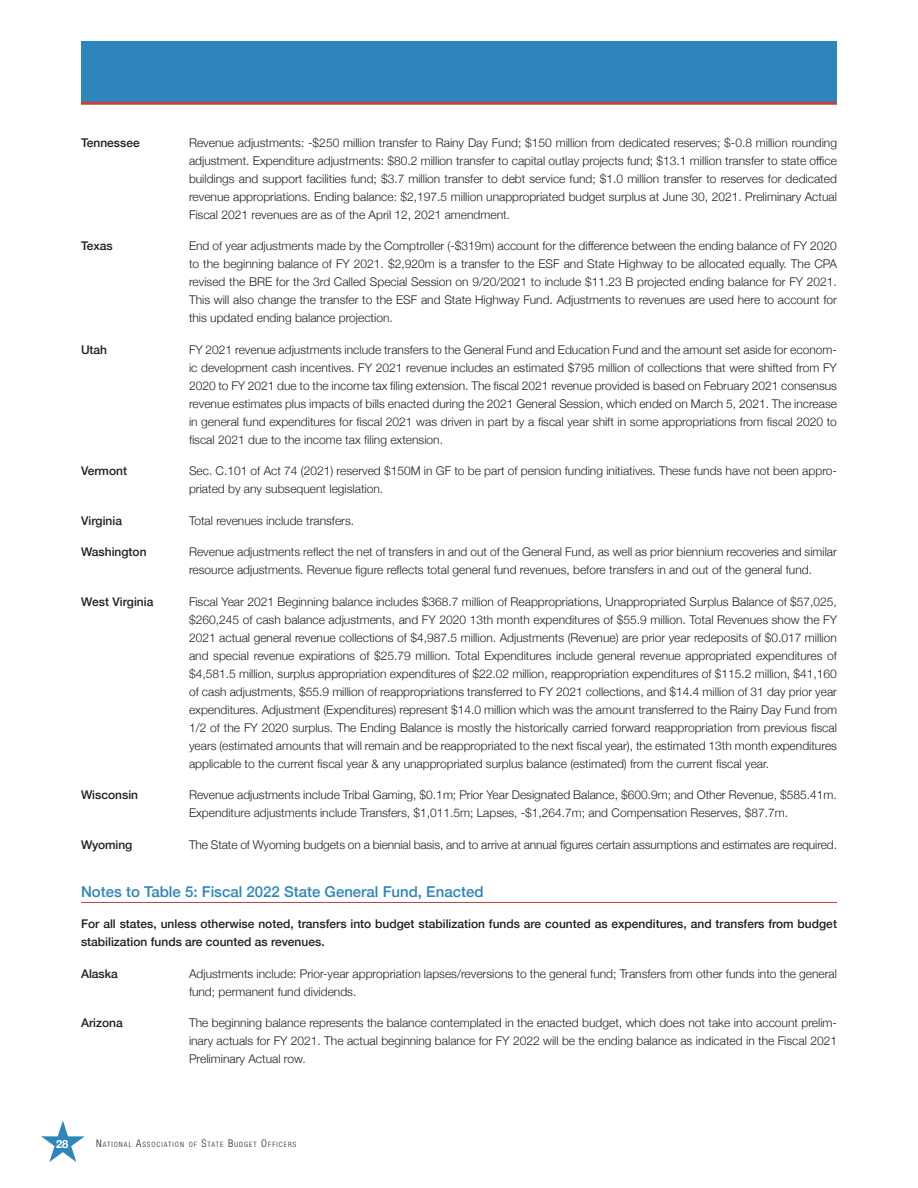
<style>
.page{position:relative;width:918px;height:1188px;background:#fff}
.page>*{position:absolute;margin:0;border:0;box-sizing:border-box;transform-origin:0 0}
.t1{font:500 15px "Helvetica Neue";color:#2d85bc}
.t2{font:300 12px/18px "Helvetica Neue";color:#231f20;text-align:justify}
.t3{font:500 12px/18px "Helvetica Neue";color:#231f20}
.t4{font:700 11.25px "Helvetica Neue";color:#fff}
.t5{font:300 condensed 7.35px "Helvetica Neue";letter-spacing:.145em;color:#231f20}
.s1{font-size:10.5px}
</style>
<div class="page">
<div style="left:81px;top:41px;width:756px;height:62px;background:#2d85bc"></div>
<hr style="left:81px;top:102px;width:756px;height:3px;background:#c14441">
<svg style="left:41px;top:1121px;width:44px;height:41px"></svg>
<hr style="left:81px;top:902px;width:756px;height:1px;background:#c14441">
<p class="t3" style="left:81px;top:132px;width:60px">Tennessee</p>
<p class="t2" style="left:189px;top:133px;width:650px">Revenue adjustments: -$250 million transfer to Rainy Day Fund; $150 million from dedicated reserves; $-0.8 million rounding adjustment. Expenditure adjustments: $80.2 million transfer to capital outlay projects fund; $13.1 million transfer to state office buildings and support facilities fund; $3.7 million transfer to debt service fund; $1.0 million transfer to reserves for dedicated revenue appropriations. Ending balance: $2,197.5 million unappropriated budget surplus at June 30, 2021. Preliminary Actual Fiscal 2021 revenues are as of the April 12, 2021 amendment.</p>
<p class="t3" style="left:81px;top:236px;width:33px">Texas</p>
<p class="t2" style="left:189px;top:236px;width:650px">End of year adjustments made by the Comptroller (-$319m) account for the difference between the ending balance of FY 2020 to the beginning balance of FY 2021. $2,920m is a transfer to the ESF and State Highway to be allocated equally. The CPA revised the BRE for the 3rd Called Special Session on 9/20/2021 to include $11.23 B projected ending balance for FY 2021.<br>This will also change the transfer to the ESF and State Highway Fund. Adjustments to revenues are used here to account for this updated ending balance projection.</p>
<p class="t3" style="left:81px;top:339px;width:28px">Utah</p>
<p class="t2" style="left:189px;top:340px;width:650px">FY 2021 revenue adjustments include transfers to the General Fund and Education Fund and the amount set aside for econom&shy;ic development cash incentives. FY 2021 revenue includes an estimated $795 million of collections that were shifted from FY 2020 to FY 2021 due to the income tax filing extension. The fiscal 2021 revenue provided is based on February 2021 consensus revenue estimates plus impacts of bills enacted during the 2021 General Session, which ended on March 5, 2021. The increase in general fund expenditures for fiscal 2021 was driven in part by a fiscal year shift in some appropriations from fiscal 2020 to fiscal 2021 due to the income tax filing extension.</p>
<p class="t3" style="left:81px;top:461px;width:48px">Vermont</p>
<p class="t2" style="left:189px;top:461px;width:650px">Sec. C.101 of Act 74 (2021) reserved $150M in GF to be part of pension funding initiatives. These funds have not been appro&shy;priated by any subsequent legislation.</p>
<p class="t3" style="left:81px;top:510px;width:43px">Virginia</p>
<p class="t2" style="left:189px;top:511px;width:167px">Total revenues include transfers.</p>
<p class="t3" style="left:81px;top:542px;width:67px">Washington</p>
<p class="t2" style="left:189px;top:542px;width:650px">Revenue adjustments reflect the net of transfers in and out of the General Fund, as well as prior biennium recoveries and similar resource adjustments. Revenue figure reflects total general fund revenues, before transfers in and out of the general fund.</p>
<p class="t3" style="left:81px;top:591px;width:74px">West Virginia</p>
<p class="t2" style="left:189px;top:592px;width:650px">Fiscal Year 2021 Beginning balance includes $368.7 million of Reappropriations, Unappropriated Surplus Balance of $57,025, $260,245 of cash balance adjustments, and FY 2020 13th month expenditures of $55.9 million. Total Revenues show the FY 2021 actual general revenue collections of $4,987.5 million. Adjustments (Revenue) are prior year redeposits of $0.017 million and special revenue expirations of $25.79 million. Total Expenditures include general revenue appropriated expenditures of $4,581.5 million, surplus appropriation expenditures of $22.02 million, reappropriation expenditures of $115.2 million, $41,160 of cash adjustments, $55.9 million of reappropriations transferred to FY 2021 collections, and $14.4 million of 31 day prior year expenditures. Adjustment (Expenditures) represent $14.0 million which was the amount transferred to the Rainy Day Fund from 1/2 of the FY 2020 surplus. The Ending Balance is mostly the historically carried forward reappropriation from previous fiscal years (estimated amounts that will remain and be reappropriated to the next fiscal year), the estimated 13th month expenditures applicable to the current fiscal year &amp; any unappropriated surplus balance (estimated) from the current fiscal year.</p>
<p class="t3" style="left:81px;top:785px;width:59px">Wisconsin</p>
<p class="t2" style="left:189px;top:785px;width:649px">Revenue adjustments include Tribal Gaming, $0.1m; Prior Year Designated Balance, $600.9m; and Other Revenue, $585.41m.<br>Expenditure adjustments include Transfers, $1,011.5m; Lapses, -$1,264.7m; and Compensation Reserves, $87.7m.</p>
<p class="t3" style="left:81px;top:834px;width:53px">Wyoming</p>
<p class="t2" style="left:189px;top:835px;width:650px">The State of Wyoming budgets on a biennial basis, and to arrive at annual figures certain assumptions and estimates are required.</p>
<p class="t1" style="left:81px;top:879px;width:404px">Notes to Table 5: Fiscal 2022 State General Fund, Enacted</p>
<p class="t3" style="left:81px;top:914px;width:757px">For all states, unless otherwise noted, transfers into budget stabilization funds are counted as expenditures, and transfers from budget stabilization funds are counted as revenues.</p>
<p class="t3" style="left:81px;top:963px;width:38px">Alaska</p>
<p class="t2" style="left:189px;top:964px;width:650px">Adjustments include: Prior-year appropriation lapses/reversions to the general fund; Transfers from other funds into the general fund; permanent fund dividends.</p>
<p class="t3" style="left:81px;top:1013px;width:43px">Arizona</p>
<p class="t2" style="left:189px;top:1013px;width:650px">The beginning balance represents the balance contemplated in the enacted budget, which does not take into account prelim&shy;inary actuals for FY 2021. The actual beginning balance for FY 2022 will be the ending balance as indicated in the Fiscal 2021<br>Preliminary Actual row.</p>
<p class="t4" style="left:56px;top:1135px;width:14px">28</p>
<p class="t5" style="left:96px;top:1140px;width:202px"><span class="s1">N</span>ATIONAL <span class="s1">A</span>SSOCIATION OF <span class="s1">S</span>TATE <span class="s1">B</span>UDGET <span class="s1">O</span>FFICERS</p>
</div>
